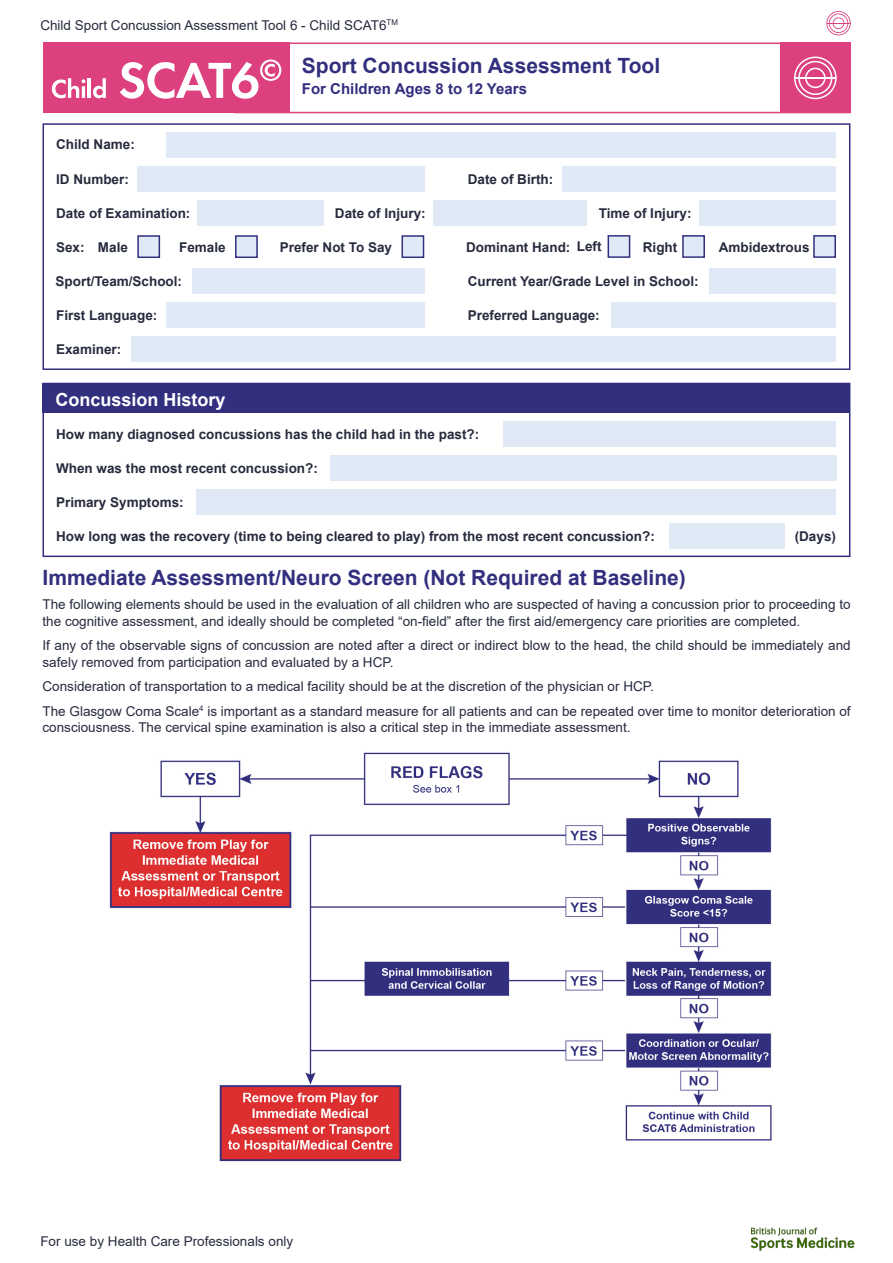
<style>
.page{position:relative;width:893px;height:1263px;background:#fff}
.page>*{position:absolute;margin:0;border:0;box-sizing:border-box;transform-origin:0 0}
.Title_banner_text{font:700 21px "Arial";color:#322f7e}
.Paragraph_bold{font:700 18px "Arial";color:#fff}
.Title_banner_small{font:700 15px "Arial";color:#322f7e}
.t1{font:13.5px/16.2px "Arial";color:#272b3e}
.Paragraph_bold-2{font:700 13.5px "Arial";color:#272b3e}
</style>
<div class="page">
<svg style="left:826px;top:11px;width:25px;height:24px"></svg>
<img style="left:750px;top:1227px;width:105px;height:24px">
<div style="left:167px;top:132px;width:669px;height:25px;background:#e0eaf7"></div>
<div style="left:167px;top:302px;width:258px;height:25px;background:#e0eaf7"></div>
<div style="left:193px;top:268px;width:232px;height:25px;background:#e0eaf7"></div>
<div style="left:132px;top:336px;width:704px;height:25px;background:#e0eaf7"></div>
<div style="left:196px;top:489px;width:640px;height:25px;background:#e0eaf7"></div>
<div style="left:503px;top:421px;width:333px;height:25px;background:#e0eaf7"></div>
<div style="left:670px;top:523px;width:115px;height:26px;background:#e0eaf7"></div>
<div style="left:330px;top:455px;width:506px;height:25px;background:#e0eaf7"></div>
<div style="left:709px;top:268px;width:127px;height:25px;background:#e0eaf7"></div>
<div style="left:562px;top:166px;width:274px;height:25px;background:#e0eaf7"></div>
<div style="left:197px;top:200px;width:127px;height:25px;background:#e0eaf7"></div>
<div style="left:699px;top:200px;width:137px;height:25px;background:#e0eaf7"></div>
<div style="left:434px;top:200px;width:153px;height:25px;background:#e0eaf7"></div>
<div style="left:235px;top:235px;width:23px;height:23px;background:#e0eaf7;border:2px solid #322f7e"></div>
<div style="left:401px;top:235px;width:23px;height:23px;background:#e0eaf7;border:2px solid #322f7e"></div>
<div style="left:682px;top:235px;width:23px;height:23px;background:#e0eaf7;border:2px solid #322f7e"></div>
<div style="left:813px;top:235px;width:23px;height:23px;background:#e0eaf7;border:2px solid #322f7e"></div>
<div style="left:137px;top:235px;width:23px;height:23px;background:#e0eaf7;border:2px solid #322f7e"></div>
<div style="left:608px;top:235px;width:22px;height:23px;background:#e0eaf7;border:2px solid #322f7e"></div>
<div style="left:612px;top:302px;width:224px;height:25px;background:#e0eaf7"></div>
<div style="left:137px;top:166px;width:288px;height:25px;background:#e0eaf7"></div>
<div style="left:43px;top:123px;width:807px;height:247px;border:2px solid #322f7e"></div>
<div style="left:43px;top:383px;width:807px;height:174px;border:2px solid #322f7e"></div>
<div style="left:43px;top:383px;width:807px;height:30px;background:#322f7e"></div>
<img style="left:109px;top:752px;width:663px;height:410px">
<div style="left:43px;top:43px;width:247px;height:70px;background:#dc407f"></div>
<svg style="left:52px;top:78px;width:33px;height:20px"></svg>
<hr style="left:88px;top:78px;width:3px;height:20px;background:#fff">
<svg style="left:93px;top:78px;width:13px;height:20px"></svg>
<svg style="left:120px;top:43px;width:731px;height:70px"></svg>
<p class="t1" style="left:40px;top:17px;width:359px">Child Sport Concussion Assessment Tool 6 - Child SCAT6<sup>TM</sup></p>
<p class="Paragraph_bold-2" style="left:56px;top:135px;width:80px">Child Name:</p>
<p class="Paragraph_bold-2" style="left:56px;top:169px;width:74px">ID Number:</p>
<p class="Title_banner_text" style="left:302px;top:51px;width:360px">Sport Concussion Assessment Tool</p>
<p class="Title_banner_small" style="left:302px;top:79px;width:227px">For Children Ages 8 to 12 Years</p>
<p class="Paragraph_bold-2" style="left:468px;top:169px;width:87px">Date of Birth:</p>
<p class="Paragraph_bold-2" style="left:56px;top:203px;width:136px">Date of Examination:</p>
<p class="Paragraph_bold-2" style="left:335px;top:203px;width:92px">Date of Injury:</p>
<p class="Paragraph_bold-2" style="left:599px;top:203px;width:94px">Time of Injury:</p>
<p class="Paragraph_bold-2" style="left:56px;top:237px;width:30px">Sex:</p>
<p class="Paragraph_bold-2" style="left:98px;top:237px;width:32px">Male</p>
<p class="Paragraph_bold-2" style="left:179px;top:237px;width:48px">Female</p>
<p class="Paragraph_bold-2" style="left:280px;top:237px;width:114px">Prefer Not To Say</p>
<p class="Paragraph_bold-2" style="left:466px;top:237px;width:106px">Dominant Hand:</p>
<p class="Paragraph_bold-2" style="left:577px;top:237px;width:26px">Left</p>
<p class="Paragraph_bold-2" style="left:643px;top:237px;width:36px">Right</p>
<p class="Paragraph_bold-2" style="left:56px;top:271px;width:128px">Sport/Team/School:</p>
<p class="Paragraph_bold-2" style="left:56px;top:305px;width:103px">First Language:</p>
<p class="Paragraph_bold-2" style="left:56px;top:339px;width:67px">Examiner:</p>
<p class="Paragraph_bold" style="left:55px;top:387px;width:172px">Concussion History</p>
<p class="Paragraph_bold-2" style="left:468px;top:271px;width:232px">Current Year/Grade Level in School:</p>
<p class="Paragraph_bold-2" style="left:468px;top:305px;width:134px">Preferred Language:</p>
<p class="Paragraph_bold-2" style="left:56px;top:424px;width:425px">How many diagnosed concussions has the child had in the past?:</p>
<p class="Paragraph_bold-2" style="left:56px;top:458px;width:263px">When was the most recent concussion?:</p>
<p class="Paragraph_bold-2" style="left:56px;top:492px;width:129px">Primary Symptoms:</p>
<p class="Paragraph_bold-2" style="left:56px;top:526px;width:600px">How long was the recovery (time to being cleared to play) from the most recent concussion?:</p>
<p class="Paragraph_bold-2" style="left:719px;top:237px;width:92px">Ambidextrous</p>
<p class="Paragraph_bold-2" style="left:795px;top:526px;width:43px">(Days)</p>
<p class="Title_banner_text" style="left:43px;top:563px;width:645px">Immediate Assessment/Neuro Screen (Not Required at Baseline)</p>
<p class="t1" style="left:43px;top:596px;width:810px">The following elements should be used in the evaluation of all children who are suspected of having a concussion prior to proceeding to the cognitive assessment, and ideally should be completed “on-field” after the first aid/emergency care priorities are completed.</p>
<p class="t1" style="left:43px;top:637px;width:810px">If any of the observable signs of concussion are noted after a direct or indirect blow to the head, the child should be immediately and safely removed from participation and evaluated by a HCP.</p>
<p class="t1" style="left:43px;top:678px;width:613px">Consideration of transportation to a medical facility should be at the discretion of the physician or HCP.</p>
<p class="t1" style="left:43px;top:703px;width:810px">The Glasgow Coma Scale<sup>4</sup> is important as a standard measure for all patients and can be repeated over time to monitor deterioration of consciousness. The cervical spine examination is also a critical step in the immediate assessment.</p>
<p class="t1" style="left:40px;top:1233px;width:254px">For use by Health Care Professionals only</p>
</div>
